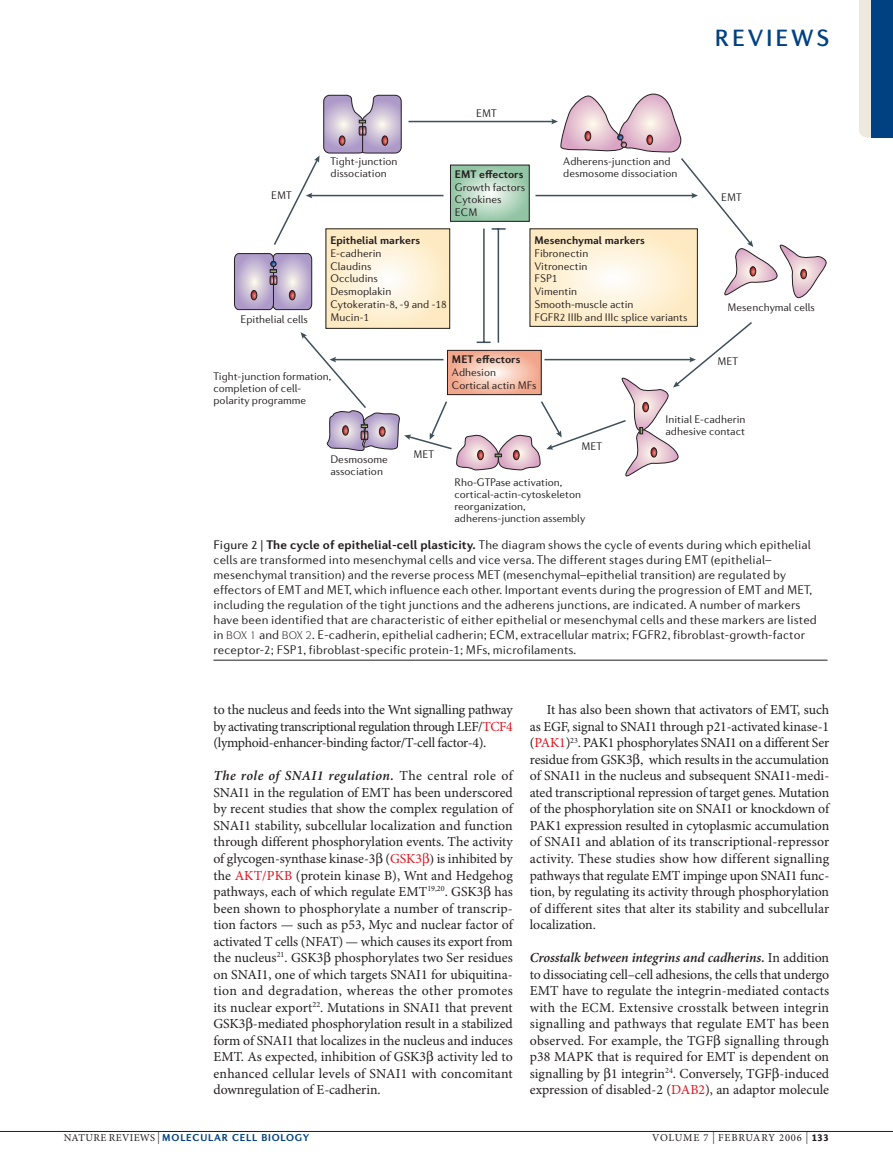
<style>
.page{position:relative;width:893px;height:1174px;background:#fff}
.page>*{position:absolute;margin:0;border:0;box-sizing:border-box;transform-origin:0 0}
.t1{font:500 24px "Diverda Sans LT Std";letter-spacing:.115em;color:#014182}
.t2{font:13.8px/16.5px "Minion Pro";letter-spacing:-.005em;color:#231f20;text-align:justify}
.t3{font:300 12.75px/15px "Diverda Sans LT Std";letter-spacing:.01em;color:#231f20}
.t4{font:300 11.25px/12.8px "Diverda Sans LT Std";color:#231f20}
.t5{font:700 11.25px "Diverda Sans LT Std";color:#231f20}
.t6{font:10.5px "Minion Pro";letter-spacing:.08em;color:#231f20}
.t7{font:700 10.2px "Diverda Sans LT Std";letter-spacing:.075em;color:#014182}
.s1{font-weight:400}
.s2{font-weight:700}
.s3{color:#dc1820}
.s4{font-weight:600;font-style:italic}
.s5{font-family:"Minion Pro";font-weight:400;font-size:10.5px;color:#231f20}
.s6{font-family:"Minion Pro";font-weight:400;font-size:12px;color:#231f20}
.s7{font-size:12px}
.s8{font-family:"Diverda Sans LT Std";font-weight:900}
</style>
<div class="page">
<svg style="left:328px;top:231px;width:120px;height:89px;background:#fef0d5"></svg>
<div style="left:326px;top:229px;width:124px;height:99px;border:1px solid #231f20"></div>
<svg style="left:452px;top:167px;width:75px;height:52px;background:#afd4bc"></svg>
<svg style="left:532px;top:231px;width:164px;height:89px;background:#feedca"></svg>
<svg style="left:234px;top:253px;width:78px;height:57px;background:#b3a5c1"></svg>
<div style="left:251px;top:290px;width:6px;height:10px;border:1px solid #231f20;border-radius:50%"></div>
<hr style="left:408px;top:121px;width:145px;height:1px;background:#3d4f59">
<hr style="left:535px;top:195px;width:158px;height:1px;background:#3d4f59">
<svg style="left:551px;top:94px;width:275px;height:205px"></svg>
<hr style="left:310px;top:195px;width:133px;height:1px;background:#3d4f59">
<svg style="left:274px;top:95px;width:128px;height:152px"></svg>
<hr style="left:483px;top:228px;width:2px;height:114px;background:#3d4f59">
<svg style="left:301px;top:320px;width:451px;height:157px"></svg>
<hr style="left:498px;top:229px;width:1px;height:114px;background:#3d4f59">
<svg style="left:492px;top:228px;width:14px;height:2px"></svg>
<hr style="left:0;top:1131px;width:893px;height:1px;background:#231f20">
<hr style="left:213px;top:660px;width:614px;height:1px;background:#231f20">
<svg style="left:859px;top:0;width:13px;height:138px;background:#dbdcd7"></svg>
<div style="left:872px;top:0;width:21px;height:138px;background:#014182"></div>
<p class="t4" style="left:271px;top:190px;width:22px">EMT</p>
<p class="t4" style="left:240px;top:313px;width:69px">Epithelial cells</p>
<p class="t4" style="left:476px;top:108px;width:22px">EMT</p>
<p class="t4" style="left:331px;top:156px;width:68px;line-height:12px">Tight-junction dissociation</p>
<p class="t4" style="left:563px;top:156px;width:116px;line-height:12px">Adherens-junction and desmosome dissociation</p>
<p class="t5" style="left:455px;top:170px;width:70px">EMT effectors</p>
<p class="t4" style="left:455px;top:181px;width:72px">Growth factors<br>Cytokines<br>ECM</p>
<p class="t5" style="left:330px;top:236px;width:91px">Epithelial markers</p>
<p class="t4" style="left:330px;top:247px;width:118px">E-cadherin<br>Claudins<br>Occludins<br>Desmoplakin<br>Cytokeratin-8, -9 and -18<br>Mucin-1</p>
<p class="t5" style="left:534px;top:236px;width:112px">Mesenchymal markers</p>
<p class="t4" style="left:534px;top:247px;width:154px">Fibronectin<br>Vitronectin<br>FSP1<br>Vimentin<br>Smooth-muscle actin<br>FGFR2 IIIb and IIIc splice variants</p>
<p class="t4" style="left:213px;top:370px;width:119px;line-height:12px">Tight-junction formation, completion of cell&shy;polarity programme</p>
<p class="t5" style="left:452px;top:355px;width:70px">MET effectors</p>
<p class="t4" style="left:452px;top:366px;width:86px">Adhesion<br>Cortical actin MFs</p>
<h1 class="t1" style="left:715px;top:29px;width:116px">REVIEWS</h1>
<p class="t4" style="left:721px;top:192px;width:22px">EMT</p>
<p class="t4" style="left:727px;top:301px;width:89px">Mesenchymal cells</p>
<p class="t4" style="left:717px;top:355px;width:22px">MET</p>
<p class="t4" style="left:330px;top:453px;width:59px;line-height:12px">Desmosome association</p>
<p class="t4" style="left:413px;top:448px;width:22px">MET</p>
<p class="t4" style="left:581px;top:440px;width:22px">MET</p>
<p class="t4" style="left:454px;top:476px;width:132px;line-height:12px">Rho-GTPase activation, cortical-actin-cytoskeleton reorganization, adherens-junction assembly</p>
<p class="t4" style="left:665px;top:413px;width:82px;line-height:12px">Initial E-cadherin adhesive contact</p>
<p class="t3" style="left:213px;top:537px;width:605px"><span class="s1">Figure 2 |</span> <span class="s2">The cycle of epithelial-cell plasticity.</span> The diagram shows the cycle of events during which epithelial cells are transformed into mesenchymal cells and vice versa. The different stages during EMT (epithelial– mesenchymal transition) and the reverse process MET (mesenchymal–epithelial transition) are regulated by effectors of EMT and MET, which influence each other. Important events during the progression of EMT and MET, including the regulation of the tight junctions and the adherens junctions, are indicated. A number of markers have been identified that are characteristic of either epithelial or mesenchymal cells and these markers are listed in</p>
<p class="t3" style="left:213px;top:627px;width:593px;text-indent:99px">. E-cadherin, epithelial cadherin; ECM, extracellular matrix; FGFR2, fibroblast-growth-factor receptor-2; FSP1, fibroblast-specific protein-1; MFs, microfilaments.</p>
<p class="t3" style="left:259px;top:627px;width:22px">and</p>
<p class="t2" style="left:213px;top:703px;width:301px">to the nucleus and feeds into the Wnt signalling pathway by activating transcriptional regulation through LEF/<span class="s3">TCF4 </span>(lymphoid-enhancer-binding factor/T-cell factor-4).</p>
<p class="t2" style="left:213px;top:769px;width:301px"><span class="s4">The role of SNAI1 regulation.</span> The central role of SNAI1 in the regulation of EMT has been underscored by recent studies that show the complex regulation of SNAI1 stability, subcellular localization and function through different phosphorylation events. The activity of glycogen-synthase kinase-3 (<span class="s3">GSK3</span> is inhibited by the <span class="s3">AKT/PKB</span> (protein kinase B), Wnt and Hedgehog pathways, each of which regulate EMT<sup>19,20</sup>. GSK3 has been shown to phosphorylate a number of transcrip&shy;tion factors — such as p53, Myc and nuclear factor of activated T cells (NFAT) — which causes its export from the nucleus<sup>21</sup>. GSK3 phosphorylates two Ser residues on SNAI1, one of which targets SNAI1 for ubiquitina&shy;tion and degradation, whereas the other promotes its nuclear export<sup>22</sup>. Mutations in SNAI1 that prevent GSK3 -mediated phosphorylation result in a stabilized form of SNAI1 that localizes in the nucleus and induces EMT. As expected, inhibition of GSK3 activity led to enhanced cellular levels of SNAI1 with concomitant downregulation of E-cadherin.</p>
<p class="t2" style="left:530px;top:703px;width:301px;text-indent:17px">It has also been shown that activators of EMT, such as EGF, signal to SNAI1 through p21-activated kinase-1 (<span class="s3">PAK1</span>)<sup>23</sup>. PAK1 phosphorylates SNAI1 on a different Ser residue from GSK3 which results in the accumulation of SNAI1 in the nucleus and subsequent SNAI1-medi&shy;ated transcriptional repression of target genes. Mutation of the phosphorylation site on SNAI1 or knockdown of PAK1 expression resulted in cytoplasmic accumulation of SNAI1 and ablation of its transcriptional-repressor activity. These studies show how different signalling pathways that regulate EMT impinge upon SNAI1 func&shy;tion, by regulating its activity through phosphorylation of different sites that alter its stability and subcellular localization.</p>
<p class="t2" style="left:530px;top:950px;width:301px"><span class="s4">Crosstalk between integrins and cadherins.</span> In addition to dissociating cell–cell adhesions, the cells that undergo EMT have to regulate the integrin-mediated contacts with the ECM. Extensive crosstalk between integrin signalling and pathways that regulate EMT has been observed. For example, the TGF signalling through p38 MAPK that is required for EMT is dependent on signalling by 1 integrin<sup>24</sup>. Conversely, TGF -induced expression of disabled-2 (<span class="s3">DAB2</span>), an adaptor molecule</p>
<p class="t7" style="left:64px;top:1133px;width:247px"><span class="s5">NATURE REVIEWS</span> <span class="s6">|</span> MOLECULAR CELL BIOLOGY</p>
<p class="t6" style="left:652px;top:1133px;width:178px">VOLUME 7 <span class="s7">|</span> FEBRUARY 2006 <span class="s7">|</span> <span class="s8">133</span></p>
</div>
